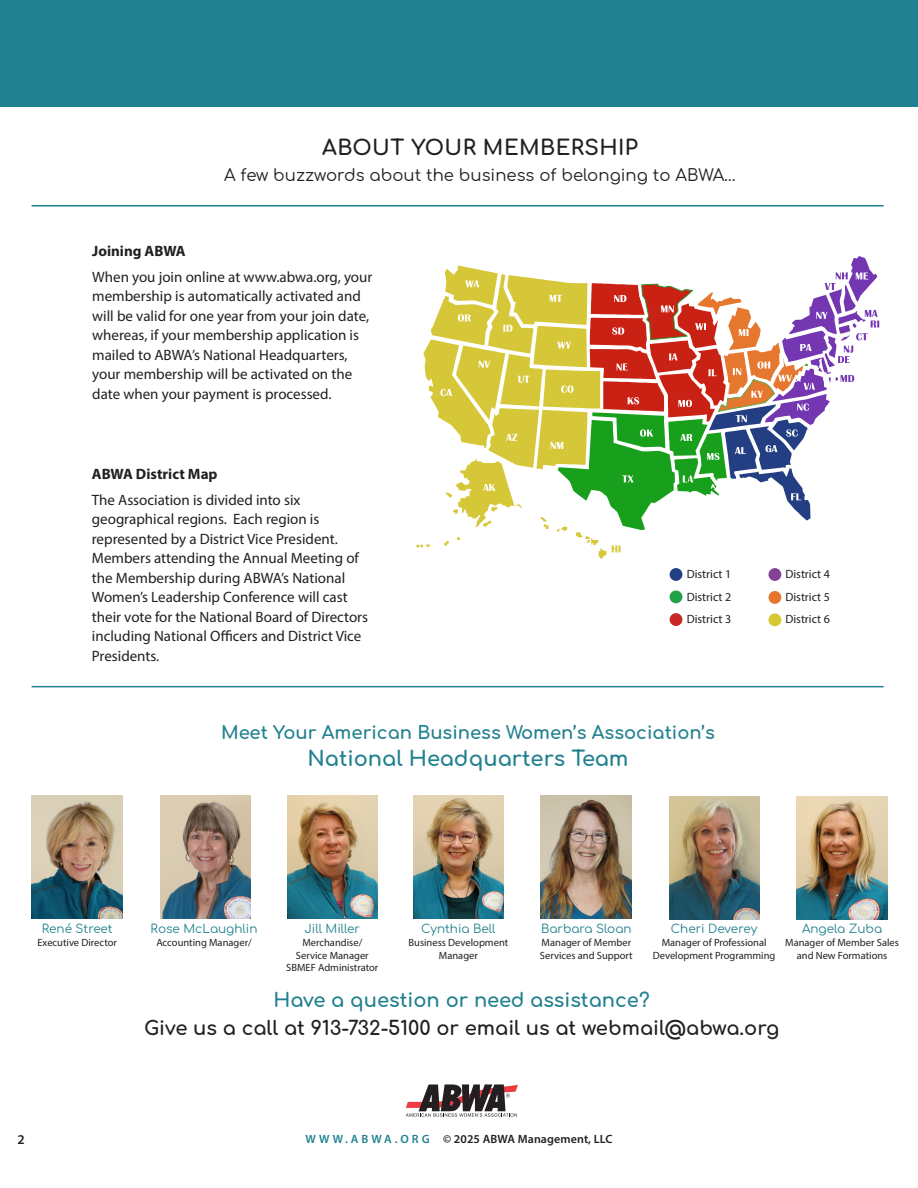
<style>
.page{position:relative;width:918px;height:1188px;background:#fff}
.page>*{position:absolute;margin:0;border:0;box-sizing:border-box;transform-origin:0 0}
.t1{font:700 21px "Comfortaa";color:#22818f}
.t2{font:700 21px "Comfortaa";letter-spacing:.02em;color:#231f20}
.t3{font:700 19.5px/28.5px "Comfortaa";color:#231f20;text-align:center}
.t4{font:700 18px "Comfortaa";color:#22818f}
.body{font:16.5px "Comfortaa";color:#231f20}
.body-2{font:15px/19.5px "Myriad Pro";color:#231f20}
.body-3{font:700 15px "Myriad Pro";color:#231f20}
.t5{font:600 13.5px "Myriad Pro";color:#231f20}
.t6{font:12px "Comfortaa";color:#22818f}
.t7{font:12px "Myriad Pro";color:#231f20}
.t8{font:600 12px "Myriad Pro";letter-spacing:.01em;color:#231f20}
.t9{font:10.5px/12.8px "Myriad Pro";color:#231f20;text-align:center}
.s1{color:#22818f}
</style>
<div class="page">
<svg style="left:406px;top:1084px;width:112px;height:33px"></svg>
<img style="left:32px;top:796px;width:91px;height:123px">
<img style="left:160px;top:796px;width:91px;height:123px">
<img style="left:287px;top:796px;width:90px;height:123px">
<img style="left:413px;top:796px;width:91px;height:123px">
<img style="left:796px;top:796px;width:92px;height:123px">
<img style="left:669px;top:796px;width:90px;height:123px">
<div style="left:0;top:0;width:918px;height:107px;background:#22818f"></div>
<hr style="left:32px;top:205px;width:852px;height:2px;background:#22818f">
<svg style="left:417px;top:256px;width:462px;height:303px"></svg>
<div style="left:670px;top:568px;width:12px;height:13px;background:#223f82;border-radius:50%"></div>
<div style="left:670px;top:590px;width:12px;height:13px;background:#21a148;border-radius:50%"></div>
<div style="left:670px;top:613px;width:12px;height:13px;background:#c92626;border-radius:50%"></div>
<div style="left:768px;top:568px;width:13px;height:13px;background:#834198;border-radius:50%"></div>
<div style="left:768px;top:591px;width:13px;height:13px;background:#e6762e;border-radius:50%"></div>
<div style="left:768px;top:613px;width:13px;height:13px;background:#d5c832;border-radius:50%"></div>
<hr style="left:32px;top:686px;width:852px;height:1px;background:#22818f">
<img style="left:541px;top:796px;width:91px;height:123px">
<p class="t2" style="left:322px;top:129px;width:317px">ABOUT YOUR MEMBERSHIP</p>
<p class="body" style="left:224px;top:160px;width:513px">A few buzzwords about the business of belonging to ABWA…</p>
<p class="body-3" style="left:92px;top:241px;width:95px">Joining ABWA</p>
<p class="body-2" style="left:92px;top:267px;width:282px">When you join online at www.abwa.org, your membership is automatically activated and will be valid for one year from your join date, whereas, if your membership application is mailed to ABWA’s National Headquarters, your membership will be activated on the date when your payment is processed.</p>
<p class="body-3" style="left:92px;top:464px;width:127px">ABWA District Map</p>
<p class="body-2" style="left:92px;top:490px;width:278px">The Association is divided into six geographical regions. Each region is represented by a District Vice President.<br>Members attending the Annual Meeting of the Membership during ABWA’s National Women’s Leadership Conference will cast their vote for the National Board of Directors including National Officers and District Vice Presidents.</p>
<p class="t7" style="left:687px;top:567px;width:46px">District 1</p>
<p class="t7" style="left:687px;top:589px;width:46px">District 2</p>
<p class="t7" style="left:687px;top:612px;width:46px">District 3</p>
<p class="t4" style="left:221px;top:717px;width:495px">Meet Your American Business Women’s Association’s</p>
<p class="t1" style="left:307px;top:740px;width:323px">National Headquarters Team</p>
<p class="t7" style="left:785px;top:567px;width:46px">District 4</p>
<p class="t7" style="left:785px;top:589px;width:46px">District 5</p>
<p class="t7" style="left:785px;top:612px;width:46px">District 6</p>
<p class="t6" style="left:42px;top:918px;width:72px">René Street</p>
<p class="t9" style="left:37px;top:936px;width:81px">Executive Director</p>
<p class="t6" style="left:151px;top:918px;width:108px">Rose McLaughlin</p>
<p class="t9" style="left:156px;top:936px;width:97px">Accounting Manager/</p>
<p class="t6" style="left:305px;top:918px;width:57px">Jill Miller</p>
<p class="t9" style="left:286px;top:936px;width:94px">Merchandise/<br>Service Manager<br>SBMEF Administrator</p>
<p class="t6" style="left:421px;top:918px;width:76px">Cynthia Bell</p>
<p class="t9" style="left:409px;top:936px;width:101px">Business Development<br>Manager</p>
<p class="t6" style="left:541px;top:918px;width:92px">Barbara Sloan</p>
<p class="t9" style="left:540px;top:936px;width:94px;text-align:left">Manager of Member<br>Services and Support</p>
<p class="t6" style="left:671px;top:918px;width:88px">Cheri Deverey</p>
<p class="t9" style="left:653px;top:936px;width:124px">Manager of Professional<br>Development Programming</p>
<p class="t6" style="left:802px;top:918px;width:82px">Angela Zuba</p>
<p class="t9" style="left:785px;top:936px;width:115px">Manager of Member Sales and New Formations</p>
<p class="t3" style="left:144px;top:983px;width:637px"><span class="s1">Have a question or need assistance?<br></span>Give us a call at 913-732-5100 or email us at webmail@abwa.org</p>
<p class="t5" style="left:18px;top:1131px;width:9px">2</p>
<p class="t8" style="left:306px;top:1131px;width:308px"><span class="s1">W W W . A B W A . O R G</span> © 2025 ABWA Management, LLC</p>
</div>
